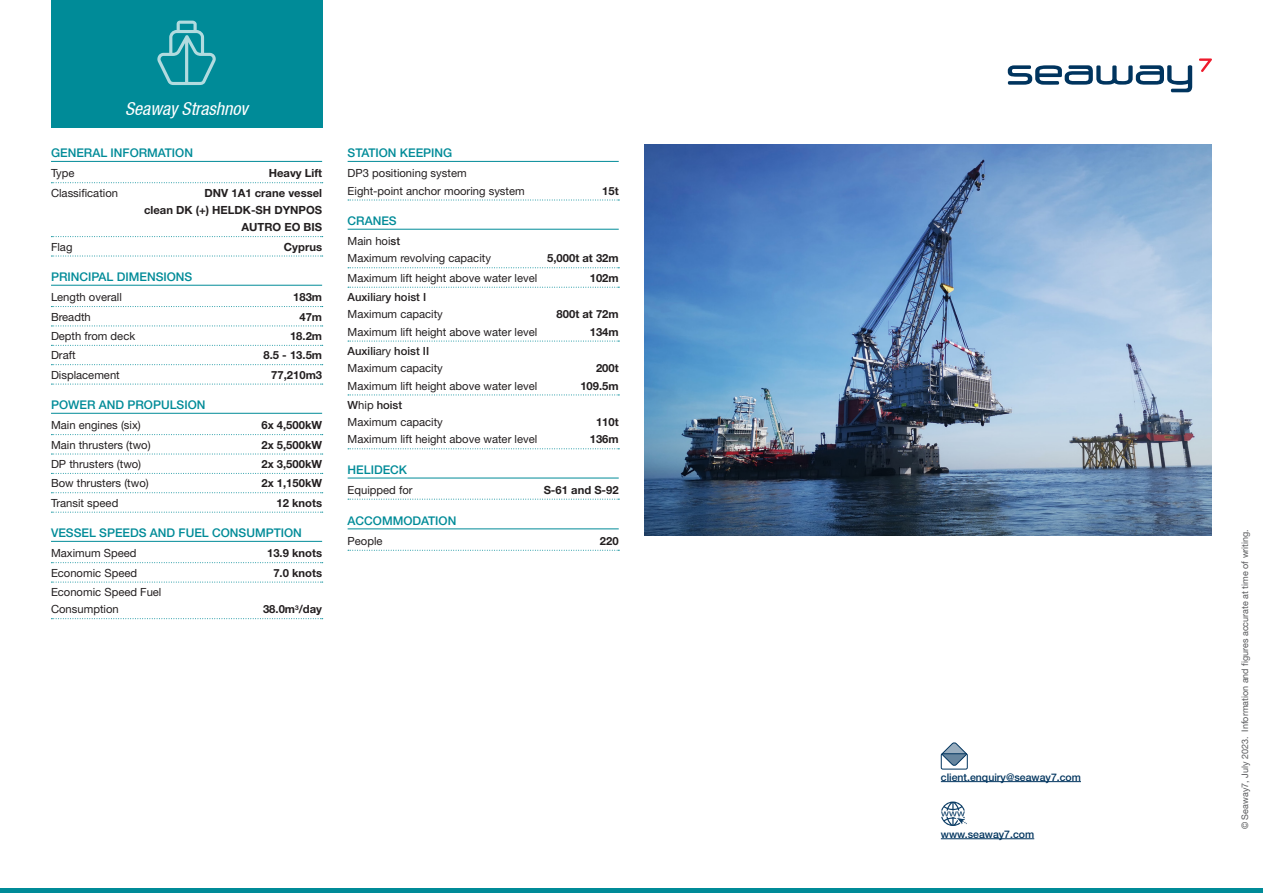
<style>
.page{position:relative;width:1263px;height:893px;background:#fff}
.page>*{position:absolute;margin:0;border:0;box-sizing:border-box;transform-origin:0 0}
.Back_Title{font:italic condensed 18px "Helvetica Neue";color:#fff}
.Back_Subhead{font:500 12px "Helvetica Neue LT Std";color:#008b98}
.Back_body_ruled{font:11.25px/17.2px "Helvetica Neue LT Std";color:#231f20}
.Back_body_ruled-2{font:700 11.25px/17.2px "Helvetica Neue LT Std";color:#231f20;text-align:right}
.t1{font:500 10.5px "Helvetica Neue LT Std";color:#00345e}
.t2{font:9px "Helvetica Neue";color:#57585a}
.s1{font-weight:500}
</style>
<div class="page">
<div style="left:51px;top:0;width:271px;height:128px;background:#008b98"></div>
<hr style="left:0;top:889px;width:1263px;height:4px;background:#008b98">
<svg style="left:157px;top:21px;width:59px;height:64px"></svg>
<svg style="left:1199px;top:58px;width:13px;height:14px"></svg>
<svg style="left:1008px;top:65px;width:184px;height:27px"></svg>
<img style="left:644px;top:145px;width:568px;height:391px">
<hr style="left:941px;top:781px;width:140px;height:1px;background:#00345e">
<hr style="left:941px;top:838px;width:93px;height:1px;background:#00345e">
<div style="left:941px;top:753px;width:27px;height:16px;border:1px solid #00345e"></div>
<svg style="left:941px;top:742px;width:27px;height:24px"></svg>
<svg style="left:941px;top:801px;width:26px;height:25px"></svg>
<svg style="left:51px;top:182px;width:272px;height:1px"></svg>
<svg style="left:51px;top:236px;width:272px;height:1px"></svg>
<svg style="left:51px;top:256px;width:272px;height:1px"></svg>
<svg style="left:51px;top:306px;width:272px;height:1px"></svg>
<svg style="left:51px;top:326px;width:272px;height:1px"></svg>
<svg style="left:51px;top:345px;width:272px;height:1px"></svg>
<svg style="left:51px;top:364px;width:272px;height:1px"></svg>
<svg style="left:51px;top:384px;width:272px;height:1px"></svg>
<svg style="left:51px;top:434px;width:272px;height:1px"></svg>
<svg style="left:51px;top:454px;width:272px;height:1px"></svg>
<svg style="left:51px;top:473px;width:272px;height:1px"></svg>
<svg style="left:51px;top:492px;width:272px;height:1px"></svg>
<svg style="left:51px;top:512px;width:272px;height:1px"></svg>
<svg style="left:348px;top:200px;width:271px;height:1px"></svg>
<svg style="left:348px;top:550px;width:271px;height:1px"></svg>
<svg style="left:348px;top:499px;width:271px;height:1px"></svg>
<svg style="left:348px;top:267px;width:271px;height:1px"></svg>
<svg style="left:348px;top:287px;width:271px;height:1px"></svg>
<svg style="left:348px;top:341px;width:271px;height:1px"></svg>
<svg style="left:348px;top:395px;width:271px;height:1px"></svg>
<svg style="left:348px;top:448px;width:271px;height:1px"></svg>
<hr style="left:51px;top:161px;width:271px;height:1px;background:#008b98">
<hr style="left:51px;top:285px;width:271px;height:1px;background:#008b98">
<hr style="left:51px;top:413px;width:271px;height:1px;background:#008b98">
<hr style="left:348px;top:161px;width:271px;height:1px;background:#008b98">
<hr style="left:348px;top:529px;width:271px;height:1px;background:#008b98">
<hr style="left:348px;top:478px;width:271px;height:1px;background:#008b98">
<hr style="left:348px;top:229px;width:271px;height:1px;background:#008b98">
<svg style="left:51px;top:562px;width:272px;height:1px"></svg>
<svg style="left:51px;top:582px;width:272px;height:1px"></svg>
<svg style="left:51px;top:618px;width:272px;height:1px"></svg>
<hr style="left:51px;top:541px;width:271px;height:1px;background:#008b98">
<p class="Back_Title" style="left:125px;top:98px;width:124px">Seaway Strashnov</p>
<p class="Back_Subhead" style="left:51px;top:146px;width:144px">GENERAL INFORMATION</p>
<p class="Back_body_ruled" style="left:51px;top:165px;width:25px">Type</p>
<p class="Back_body_ruled-2" style="left:269px;top:164px;width:55px">Heavy Lift</p>
<p class="Back_body_ruled" style="left:51px;top:184px;width:69px">Classification</p>
<p class="Back_body_ruled-2" style="left:144px;top:184px;width:180px">DNV 1A1 crane vessel<br>clean DK (+) HELDK-SH DYNPOS<br>AUTRO EO BIS</p>
<p class="Back_body_ruled" style="left:51px;top:238px;width:23px">Flag</p>
<p class="Back_body_ruled-2" style="left:284px;top:238px;width:40px">Cyprus</p>
<p class="Back_Subhead" style="left:51px;top:270px;width:143px">PRINCIPAL DIMENSIONS</p>
<p class="Back_body_ruled" style="left:51px;top:288px;width:72px">Length overall</p>
<p class="Back_body_ruled-2" style="left:293px;top:288px;width:30px">183m</p>
<p class="Back_body_ruled" style="left:51px;top:308px;width:41px">Breadth</p>
<p class="Back_body_ruled-2" style="left:299px;top:308px;width:24px">47m</p>
<p class="Back_body_ruled" style="left:51px;top:327px;width:86px">Depth from deck</p>
<p class="Back_body_ruled-2" style="left:290px;top:327px;width:34px">18.2m</p>
<p class="Back_body_ruled" style="left:51px;top:347px;width:26px">Draft</p>
<p class="Back_body_ruled-2" style="left:264px;top:346px;width:60px">8.5 - 13.5m</p>
<p class="Back_body_ruled" style="left:51px;top:366px;width:70px">Displacement</p>
<p class="Back_body_ruled-2" style="left:271px;top:366px;width:52px">77,210m3</p>
<p class="Back_Subhead" style="left:51px;top:398px;width:156px">POWER AND PROPULSION</p>
<p class="Back_body_ruled" style="left:51px;top:416px;width:91px">Main engines (six)</p>
<p class="Back_body_ruled-2" style="left:261px;top:416px;width:62px">6x 4,500kW</p>
<p class="Back_body_ruled" style="left:51px;top:436px;width:101px">Main thrusters (two)</p>
<p class="Back_body_ruled-2" style="left:261px;top:436px;width:62px">2x 5,500kW</p>
<p class="Back_body_ruled" style="left:51px;top:455px;width:92px">DP thrusters (two)</p>
<p class="Back_body_ruled-2" style="left:261px;top:455px;width:62px">2x 3,500kW</p>
<p class="Back_body_ruled" style="left:51px;top:475px;width:99px">Bow thrusters (two)</p>
<p class="Back_body_ruled-2" style="left:261px;top:474px;width:62px">2x 1,150kW</p>
<p class="Back_body_ruled" style="left:51px;top:494px;width:69px">Transit speed</p>
<p class="Back_body_ruled-2" style="left:276px;top:494px;width:47px">12 knots</p>
<p class="Back_Subhead" style="left:51px;top:526px;width:252px">VESSEL SPEEDS AND FUEL CONSUMPTION</p>
<p class="Back_body_ruled" style="left:51px;top:545px;width:87px">Maximum Speed</p>
<p class="Back_body_ruled-2" style="left:267px;top:544px;width:57px">13.9 knots</p>
<p class="Back_body_ruled" style="left:51px;top:564px;width:88px">Economic Speed</p>
<p class="Back_body_ruled-2" style="left:273px;top:564px;width:50px">7.0 knots</p>
<p class="Back_body_ruled" style="left:51px;top:583px;width:112px">Economic Speed Fuel<br>Consumption</p>
<p class="Back_body_ruled-2" style="left:263px;top:600px;width:61px">38.0m<sup>3</sup>/day</p>
<p class="Back_Subhead" style="left:348px;top:146px;width:106px">STATION KEEPING</p>
<p class="Back_body_ruled" style="left:348px;top:165px;width:179px">DP3 positioning system<br>Eight-point anchor mooring system</p>
<p class="Back_Subhead" style="left:348px;top:214px;width:51px">CRANES</p>
<p class="Back_body_ruled" style="left:348px;top:232px;width:145px">Main hoi<span class="s1">st<br></span>Maximum revolving capacity</p>
<p class="Back_body_ruled-2" style="left:602px;top:182px;width:18px">15t</p>
<p class="Back_body_ruled-2" style="left:547px;top:250px;width:73px">5,000t at 32m</p>
<p class="Back_body_ruled" style="left:348px;top:269px;width:191px">Maximum lift height above water level</p>
<p class="Back_body_ruled-2" style="left:590px;top:269px;width:30px">102m</p>
<p class="Back_body_ruled" style="left:348px;top:288px;width:97px"><span class="s1">Auxili</span>ar<span class="s1">y hoist I<br></span>Maximum capacity</p>
<p class="Back_body_ruled-2" style="left:557px;top:306px;width:64px">800t at 72m</p>
<p class="Back_body_ruled" style="left:348px;top:323px;width:191px">Maximum lift height above water level</p>
<p class="Back_body_ruled-2" style="left:590px;top:323px;width:30px">134m</p>
<p class="Back_body_ruled" style="left:348px;top:342px;width:97px"><span class="s1">Auxili</span>ary <span class="s1">hoist II<br></span>Maximum capacity</p>
<p class="Back_body_ruled-2" style="left:596px;top:359px;width:24px">200t</p>
<p class="Back_body_ruled" style="left:348px;top:377px;width:191px">Maximum lift height above water level</p>
<p class="Back_body_ruled-2" style="left:580px;top:377px;width:40px">109.5m</p>
<p class="Back_body_ruled" style="left:348px;top:396px;width:97px"><span class="s1">W</span>hip <span class="s1">hoist<br></span>Maximum capacity</p>
<p class="Back_body_ruled-2" style="left:596px;top:413px;width:24px">110t</p>
<p class="Back_body_ruled" style="left:348px;top:431px;width:191px">Maximum lift height above water level</p>
<p class="Back_body_ruled-2" style="left:590px;top:431px;width:30px">136m</p>
<p class="Back_Subhead" style="left:348px;top:463px;width:61px">HELIDECK</p>
<p class="Back_body_ruled" style="left:348px;top:481px;width:67px">Equipped for</p>
<p class="Back_body_ruled-2" style="left:544px;top:481px;width:77px">S-61 and S-92</p>
<p class="Back_Subhead" style="left:348px;top:513px;width:110px">ACCOMMODATION</p>
<p class="Back_body_ruled" style="left:348px;top:532px;width:36px">People</p>
<p class="Back_body_ruled-2" style="left:600px;top:532px;width:20px">220</p>
<p class="t1" style="left:941px;top:771px;width:142px">client.enquiry@seaway7.com</p>
<p class="t1" style="left:941px;top:828px;width:95px">www.seaway7.com</p>
<p class="t2" style="left:1239px;top:829px;width:302px;rotate:-90deg">© Seaway7, July 2023. Information and figures accurate at time of writing.</p>
</div>
